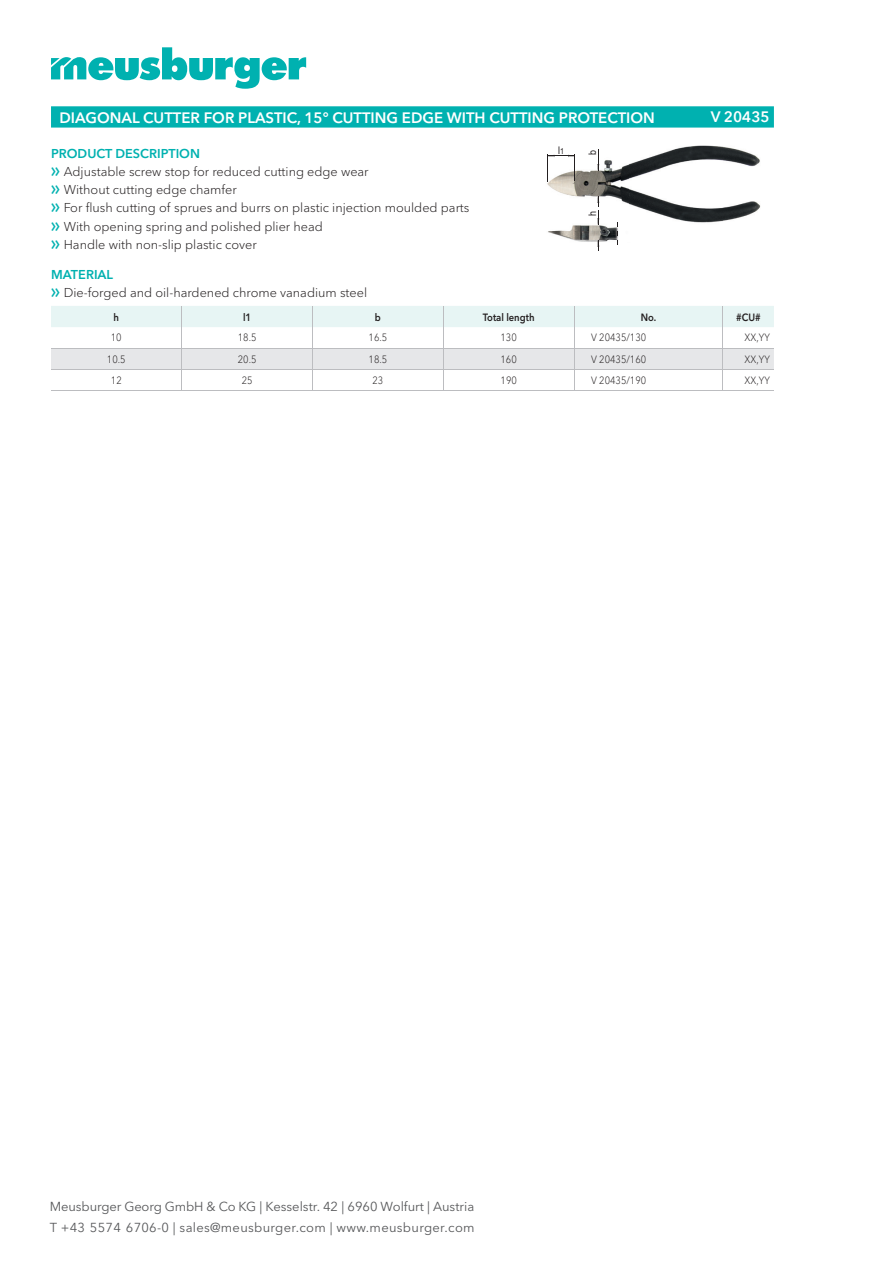
<style>
.page{position:relative;width:893px;height:1263px;background:#fff}
.page>*{position:absolute;margin:0;border:0;box-sizing:border-box;transform-origin:0 0}
.t1{font:600 15px "Avenir Next W1 G";color:#fff}
.t2{font:12.9px/20.7px "Avenir Next W1 G";color:#57585a}
.t3{font:300 12.75px/18px "Avenir Next W1 G";color:#231f20}
.t4{font:300 10.5px "Avenir Next W1 G";color:#231f20;scale:.9 1}
.t5{font:600 10.5px "Avenir Next W1 G";color:#231f20;scale:.9 1}
.t6{font:10.5px "Arial";color:#231f20;scale:.85 1}
.s1{font-weight:600;color:#00b1b0}
.s2{font-family:"Meusburger Sonderzeichen";font-weight:400;color:#00b1b0}
.s3{font-size:8.25px}
</style>
<div class="page">
<svg style="left:51px;top:47px;width:255px;height:42px"></svg>
<svg style="left:51px;top:106px;width:723px;height:22px;background:#08b3b2"></svg>
<img style="left:547px;top:145px;width:214px;height:78px">
<img style="left:547px;top:212px;width:85px;height:35px">
<svg style="left:597px;top:149px;width:2px;height:22px"></svg>
<svg style="left:597px;top:196px;width:2px;height:29px"></svg>
<svg style="left:617px;top:222px;width:1px;height:23px"></svg>
<svg style="left:597px;top:240px;width:2px;height:11px"></svg>
<svg style="left:548px;top:154px;width:27px;height:28px"></svg>
<svg style="left:51px;top:306px;width:723px;height:85px"></svg>
<hr style="left:51px;top:391px;width:131px;height:1px;background:#bcbdc0">
<hr style="left:182px;top:391px;width:131px;height:1px;background:#bcbdc0">
<hr style="left:313px;top:391px;width:130px;height:1px;background:#bcbdc0">
<hr style="left:443px;top:391px;width:131px;height:1px;background:#bcbdc0">
<hr style="left:574px;top:391px;width:149px;height:1px;background:#bcbdc0">
<hr style="left:723px;top:391px;width:51px;height:1px;background:#bcbdc0">
<p class="t1" style="left:60px;top:108px;width:597px">DIAGONAL CUTTER FOR PLASTIC, 15° CUTTING EDGE WITH CUTTING PROTECTION</p>
<p class="t1" style="left:711px;top:108px;width:60px">V 20435</p>
<p class="t3" style="left:51px;top:145px;width:420px"><span class="s1">PRODUCT DESCRIPTION<br></span><span class="s2">f</span> Adjustable screw stop for reduced cutting edge wear<br><span class="s2">f</span> Without cutting edge chamfer<br><span class="s2">f</span> For flush cutting of sprues and burrs on plastic injection moulded parts <span class="s2">f</span> With opening spring and polished plier head<br><span class="s2">f</span> Handle with non-slip plastic cover</p>
<p class="t3" style="left:51px;top:266px;width:318px"><span class="s1">MATERIAL<br></span><span class="s2">f</span> Die-forged and oil-hardened chrome vanadium steel</p>
<p class="t6" style="left:558px;top:143px;width:8px">l<span class="s3">1</span></p>
<p class="t6" style="left:585px;top:155px;width:7px;rotate:-90deg">b</p>
<p class="t6" style="left:585px;top:216px;width:7px;rotate:-90deg">h</p>
<p class="t5" style="left:114px;top:310px;width:8px">h</p>
<p class="t5" style="left:243px;top:310px;width:11px">l1</p>
<p class="t5" style="left:375px;top:310px;width:8px">b</p>
<p class="t5" style="left:483px;top:310px;width:59px">Total length</p>
<p class="t5" style="left:641px;top:310px;width:19px">No.</p>
<p class="t5" style="left:736px;top:310px;width:29px">#CU#</p>
<p class="t4" style="left:111px;top:331px;width:14px">10</p>
<p class="t4" style="left:238px;top:331px;width:22px">18.5</p>
<p class="t4" style="left:369px;top:331px;width:22px">16.5</p>
<p class="t4" style="left:501px;top:331px;width:20px">130</p>
<p class="t4" style="left:591px;top:331px;width:63px">V 20435/130</p>
<p class="t4" style="left:744px;top:331px;width:30px">XX,YY</p>
<p class="t4" style="left:107px;top:353px;width:22px">10.5</p>
<p class="t4" style="left:238px;top:353px;width:22px">20.5</p>
<p class="t4" style="left:369px;top:353px;width:22px">18.5</p>
<p class="t4" style="left:501px;top:353px;width:20px">160</p>
<p class="t4" style="left:591px;top:353px;width:63px">V 20435/160</p>
<p class="t4" style="left:745px;top:353px;width:30px">XX,YY</p>
<p class="t4" style="left:111px;top:374px;width:14px">12</p>
<p class="t4" style="left:242px;top:374px;width:14px">25</p>
<p class="t4" style="left:372px;top:374px;width:14px">23</p>
<p class="t4" style="left:501px;top:374px;width:20px">190</p>
<p class="t4" style="left:591px;top:374px;width:63px">V 20435/190</p>
<p class="t4" style="left:745px;top:374px;width:30px">XX,YY</p>
<p class="t2" style="left:50px;top:1196px;width:426px">Meusburger Georg GmbH &amp; Co KG | Kesselstr. 42 | 6960 Wolfurt | Austria<br>T +43 5574 6706-0 | sales@meusburger.com | www.meusburger.com</p>
</div>
